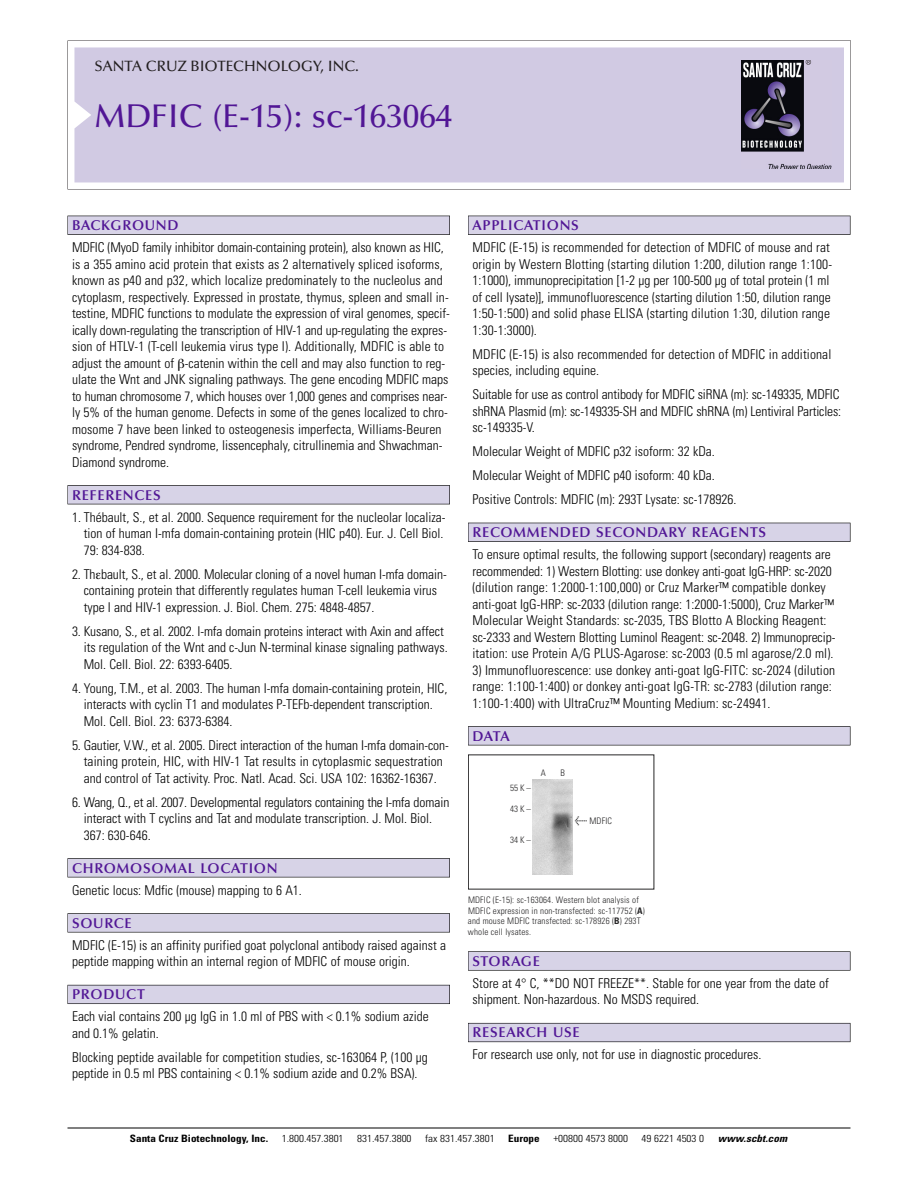
<style>
.page{position:relative;width:918px;height:1188px;background:#fff}
.page>*{position:absolute;margin:0;border:0;box-sizing:border-box;transform-origin:0 0}
.t1{font:500 33px "Optima";color:#511695}
.t2{font:500 15px "Optima";color:#231f20}
.t3{font:600 14.25px "Optima";letter-spacing:.05em;color:#511695}
.t4{font:300 condensed 13.5px/16.5px "Univers";color:#000}
.t5{font:300 condensed 10.2px "Univers";color:#000;scale:1.1 1}
.t6{font:700 condensed 10.2px "Univers";color:#000;scale:1.1 1}
.t7{font:italic 700 condensed 10.2px "Univers";letter-spacing:.005em;color:#000;scale:1.1 1}
.t8{font:9px/10.5px "Univers Condensed Light+KJDGNH";letter-spacing:.015em;color:#272627}
.s1{font-family:"Meta Plus Book Roman+NEGFBK";font-size:10.5px}
.s2{font-family:"Univers Condensed Bold+VGWOFS"}
</style>
<div class="page">
<svg style="left:68px;top:40px;width:783px;height:149px"></svg>
<div style="left:74px;top:47px;width:770px;height:135px;background:#d1cae3"></div>
<img style="left:741px;top:60px;width:90px;height:108px">
<div style="left:68px;top:216px;width:382px;height:19px;background:#525155"></div>
<div style="left:68px;top:216px;width:381px;height:18px;background:#d7d3e7"></div>
<div style="left:68px;top:485px;width:382px;height:19px;background:#525155"></div>
<div style="left:68px;top:486px;width:381px;height:18px;background:#d7d3e7"></div>
<div style="left:68px;top:858px;width:382px;height:19px;background:#545357"></div>
<div style="left:68px;top:859px;width:381px;height:18px;background:#d7d3e7"></div>
<div style="left:68px;top:913px;width:382px;height:19px;background:#575759"></div>
<div style="left:68px;top:914px;width:381px;height:18px;background:#d7d3e7"></div>
<div style="left:68px;top:985px;width:382px;height:19px;background:#5b5a62"></div>
<div style="left:68px;top:985px;width:381px;height:18px;background:#d7d3e7"></div>
<div style="left:468px;top:216px;width:382px;height:19px;background:#525155"></div>
<div style="left:468px;top:216px;width:382px;height:18px;background:#d7d3e7"></div>
<div style="left:468px;top:523px;width:382px;height:19px;background:#515055"></div>
<div style="left:468px;top:523px;width:382px;height:18px;background:#d7d3e7"></div>
<div style="left:468px;top:726px;width:382px;height:19px;background:#545357"></div>
<div style="left:468px;top:727px;width:382px;height:18px;background:#d7d3e7"></div>
<div style="left:468px;top:951px;width:382px;height:20px;background:#666667"></div>
<div style="left:468px;top:952px;width:382px;height:18px;background:#d7d3e7"></div>
<div style="left:468px;top:1023px;width:382px;height:19px;background:#66646d"></div>
<div style="left:468px;top:1024px;width:382px;height:18px;background:#d7d3e7"></div>
<hr style="left:68px;top:1128px;width:782px;height:1px;background:#000">
<img style="left:532px;top:780px;width:41px;height:95px">
<p class="t2" style="left:94px;top:61px;width:266px">SANTA CRUZ BIOTECHNOLOGY, INC.</p>
<h1 class="t1" style="left:94px;top:103px;width:359px">MDFIC (E-15): sc-163064</h1>
<p class="t3" style="left:72px;top:219px;width:108px">BACKGROUND</p>
<p class="t4" style="left:72px;top:240px;width:379px">MDFIC (MyoD family inhibitor domain-containing protein), also known as HIC, is a 355 amino acid protein that exists as 2 alternatively spliced isoforms, known as p40 and p32, which localize predominately to the nucleolus and cytoplasm, respectively. Expressed in prostate, thymus, spleen and small in&shy;testine, MDFIC functions to modulate the expression of viral genomes, specif&shy;ically down-regulating the transcription of HIV-1 and up-regulating the expres&shy;sion of HTLV-1 (T-cell leukemia virus type I). Additionally, MDFIC is able to adjust the amount of -catenin within the cell and may also function to reg&shy;ulate the Wnt and JNK signaling pathways. The gene encoding MDFIC maps to human chromosome 7, which houses over 1,000 genes and comprises near&shy;ly 5% of the human genome. Defects in some of the genes localized to chro&shy;mosome 7 have been linked to osteogenesis imperfecta, Williams-Beuren syndrome, Pendred syndrome, lissencephaly, citrullinemia and Shwachman-Diamond syndrome.</p>
<p class="t3" style="left:72px;top:489px;width:90px">REFERENCES</p>
<p class="t4" style="left:84px;top:510px;width:363px;text-indent:-12px">1. Thébault, S., et al. 2000. Sequence requirement for the nucleolar localiza&shy;tion of human I-mfa domain-containing protein (HIC p40). Eur. J. Cell Biol.<br>79: 834-838.</p>
<p class="t4" style="left:84px;top:567px;width:365px;text-indent:-12px">2. Th bault, S., et al. 2000. Molecular cloning of a novel human I-mfa domain&shy;containing protein that differently regulates human T-cell leukemia virus type I and HIV-1 expression. J. Biol. Chem. 275: 4848-4857.</p>
<p class="t4" style="left:84px;top:624px;width:366px;text-indent:-12px">3. Kusano, S., et al. 2002. I-mfa domain proteins interact with Axin and affect its regulation of the Wnt and c-Jun N-terminal kinase signaling pathways.<br>Mol. Cell. Biol. 22: 6393-6405.</p>
<p class="t4" style="left:84px;top:681px;width:365px;text-indent:-12px">4. Young, T.M., et al. 2003. The human I-mfa domain-containing protein, HIC, interacts with cyclin T1 and modulates P-TEFb-dependent transcription.<br>Mol. Cell. Biol. 23: 6373-6384.</p>
<p class="t4" style="left:72px;top:738px;width:379px;text-align:center">5. Gautier, V.W., et al. 2005. Direct interaction of the human I-mfa domain-con&shy;taining protein, HIC, with HIV-1 Tat results in cytoplasmic sequestration and control of Tat activity. Proc. Natl. Acad. Sci. USA 102: 16362-16367.</p>
<p class="t4" style="left:84px;top:795px;width:367px;text-indent:-12px">6. Wang, Q., et al. 2007. Developmental regulators containing the I-mfa domain interact with T cyclins and Tat and modulate transcription. J. Mol. Biol.<br>367: 630-646.</p>
<p class="t3" style="left:72px;top:862px;width:207px">CHROMOSOMAL LOCATION</p>
<p class="t4" style="left:72px;top:883px;width:231px">Genetic locus: Mdfic (mouse) mapping to 6 A1.</p>
<p class="t3" style="left:72px;top:917px;width:61px">SOURCE</p>
<p class="t4" style="left:72px;top:938px;width:376px">MDFIC (E-15) is an affinity purified goat polyclonal antibody raised against a peptide mapping within an internal region of MDFIC of mouse origin.</p>
<p class="t3" style="left:72px;top:989px;width:74px">PRODUCT</p>
<p class="t4" style="left:72px;top:1009px;width:358px">Each vial contains 200 µg IgG in 1.0 ml of PBS with &lt; 0.1% sodium azide and 0.1% gelatin.</p>
<p class="t4" style="left:72px;top:1050px;width:357px">Blocking peptide available for competition studies, sc-163064 P, (100 µg peptide in 0.5 ml PBS containing &lt; 0.1% sodium azide and 0.2% BSA).</p>
<p class="t3" style="left:473px;top:219px;width:108px">APPLICATIONS</p>
<p class="t4" style="left:473px;top:240px;width:361px">MDFIC (E-15) is recommended for detection of MDFIC of mouse and rat origin by Western Blotting (starting dilution 1:200, dilution range 1:100- 1:1000), immunoprecipitation [1-2 µg per 100-500 µg of total protein (1 ml of cell lysate)], immunofluorescence (starting dilution 1:50, dilution range 1:50-1:500) and solid phase ELISA (starting dilution 1:30, dilution range 1:30-1:3000).</p>
<p class="t4" style="left:473px;top:347px;width:360px">MDFIC (E-15) is also recommended for detection of MDFIC in additional species, including equine.</p>
<p class="t4" style="left:473px;top:387px;width:370px">Suitable for use as control antibody for MDFIC siRNA (m): sc-149335, MDFIC shRNA Plasmid (m): sc-149335-SH and MDFIC shRNA (m) Lentiviral Particles: sc-149335-V.</p>
<p class="t4" style="left:473px;top:440px;width:265px;line-height:24px">Molecular Weight of MDFIC p32 isoform: 32 kDa.<br>Molecular Weight of MDFIC p40 isoform: 40 kDa.<br>Positive Controls: MDFIC (m): 293T Lysate: sc-178926.</p>
<p class="t3" style="left:473px;top:527px;width:295px">RECOMMENDED SECONDARY REAGENTS</p>
<p class="t4" style="left:473px;top:547px;width:364px">To ensure optimal results, the following support (secondary) reagents are recommended: 1) Western Blotting: use donkey anti-goat IgG-HRP: sc-2020 (dilution range: 1:2000-1:100,000) or Cruz Marker™ compatible donkey anti-goat IgG-HRP: sc-2033 (dilution range: 1:2000-1:5000), Cruz Marker™ Molecular Weight Standards: sc-2035, TBS Blotto A Blocking Reagent: sc-2333 and Western Blotting Luminol Reagent: sc-2048. 2) Immunoprecip&shy;itation: use Protein A/G PLUS-Agarose: sc-2003 (0.5 ml agarose/2.0 ml).</p>
<p class="t4" style="left:473px;top:663px;width:364px">3) Immunofluorescence: use donkey anti-goat IgG-FITC: sc-2024 (dilution range: 1:100-1:400) or donkey anti-goat IgG-TR: sc-2783 (dilution range:<br>1:100-1:400) with UltraCruz™ Mounting Medium: sc-24941.</p>
<p class="t3" style="left:473px;top:730px;width:39px">DATA</p>
<p class="t8" style="left:510px;top:783px;width:22px">55K–</p>
<p class="t8" style="left:510px;top:804px;width:22px">43K–</p>
<p class="t8" style="left:510px;top:835px;width:22px">34K–</p>
<p class="t8" style="left:541px;top:769px;width:7px">A</p>
<p class="t8" style="left:560px;top:769px;width:6px">B</p>
<p class="t8" style="left:575px;top:817px;width:39px"><span class="s1">&lt;</span> MDFIC</p>
<p class="t8" style="left:468px;top:896px;width:178px">MDFIC (E-15): sc-163064. Western blot analysis of MDFIC expression in non-transfected: sc-117752 (<span class="s2">A</span>) and mouse MDFIC transfected: sc-178926 (<span class="s2">B</span>) 293T whole cell lysates.</p>
<p class="t3" style="left:473px;top:955px;width:69px">STORAGE</p>
<p class="t4" style="left:473px;top:976px;width:358px">Store at 4° C, **DO NOT FREEZE**. Stable for one year from the date of shipment. Non-hazardous. No MSDS required.</p>
<p class="t3" style="left:473px;top:1027px;width:109px">RESEARCH USE</p>
<p class="t4" style="left:473px;top:1048px;width:290px">For research use only, not for use in diagnostic procedures.</p>
<p class="t6" style="left:130px;top:1135px;width:127px">Santa Cruz Biotechnology, Inc.</p>
<p class="t5" style="left:282px;top:1135px;width:58px">1.800.457.3801</p>
<p class="t5" style="left:357px;top:1135px;width:51px">831.457.3800</p>
<p class="t5" style="left:425px;top:1135px;width:65px">fax 831.457.3801</p>
<p class="t6" style="left:508px;top:1135px;width:30px">Europe</p>
<p class="t5" style="left:553px;top:1135px;width:69px">+00800 4573 8000</p>
<p class="t5" style="left:642px;top:1135px;width:58px">49 6221 4503 0</p>
<p class="t7" style="left:718px;top:1135px;width:64px">www.scbt.com</p>
</div>
